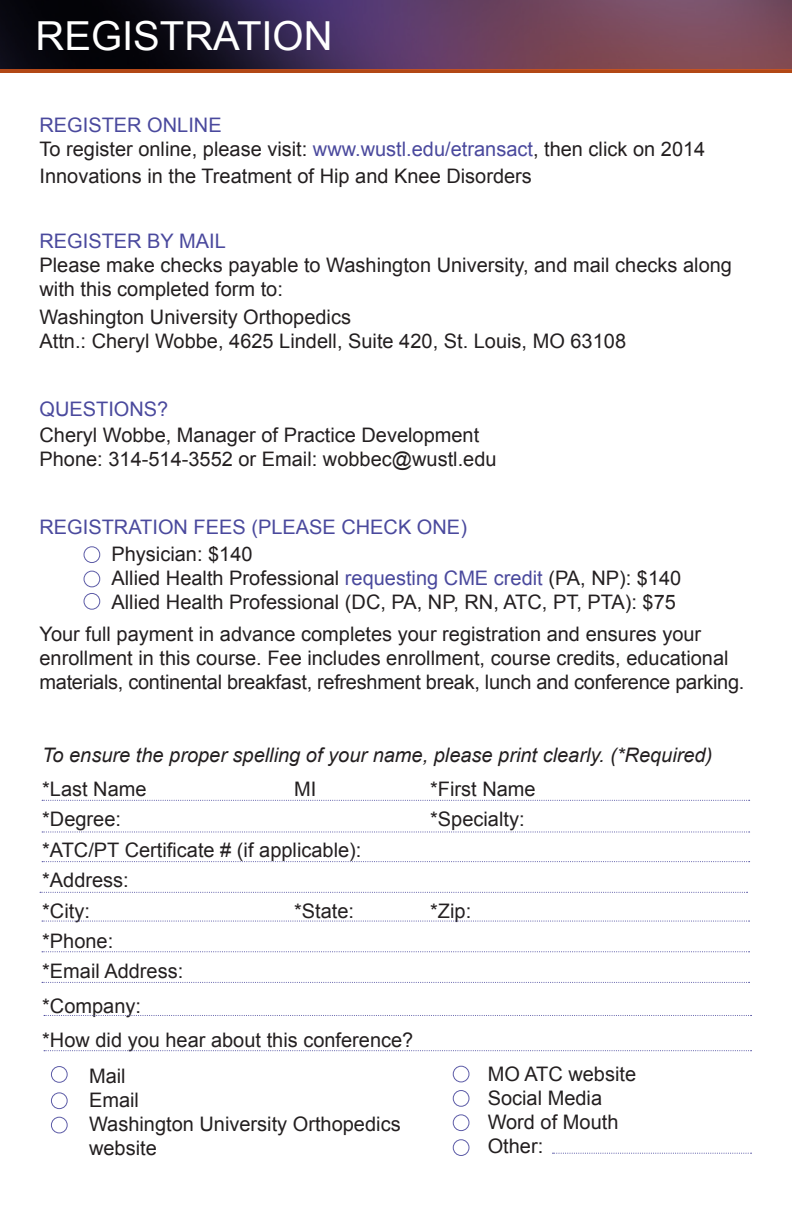
<style>
.page{position:relative;width:792px;height:1224px;background:#fff}
.page>*{position:absolute;margin:0;border:0;box-sizing:border-box;transform-origin:0 0}
.t1{font:40px "Arial";color:#fff}
.t2{font:20px/24px "Arial";color:#231f20}
.t3{font:italic 20px "Arial";color:#231f20}
.t4{font:20px "Arial";color:#4a499d}
.s1{color:#4a499d}
</style>
<div class="page">
<img style="left:0;top:0;width:792px;height:69px">
<svg style="left:42px;top:831px;width:708px;height:1px"></svg>
<svg style="left:42px;top:800px;width:708px;height:1px"></svg>
<svg style="left:42px;top:861px;width:708px;height:1px"></svg>
<svg style="left:40px;top:892px;width:708px;height:1px"></svg>
<svg style="left:42px;top:921px;width:708px;height:1px"></svg>
<svg style="left:44px;top:1015px;width:708px;height:1px"></svg>
<svg style="left:44px;top:1050px;width:708px;height:1px"></svg>
<svg style="left:552px;top:1153px;width:200px;height:1px"></svg>
<svg style="left:42px;top:951px;width:708px;height:1px"></svg>
<svg style="left:42px;top:982px;width:708px;height:1px"></svg>
<div style="left:84px;top:547px;width:16px;height:16px;border:1px solid #4a499d;border-radius:50%"></div>
<div style="left:84px;top:571px;width:16px;height:16px;border:1px solid #4a499d;border-radius:50%"></div>
<div style="left:84px;top:593px;width:16px;height:16px;border:1px solid #4a499d;border-radius:50%"></div>
<div style="left:51px;top:1066px;width:16px;height:17px;border:1px solid #4a499d;border-radius:50%"></div>
<div style="left:453px;top:1066px;width:16px;height:16px;border:1px solid #4a499d;border-radius:50%"></div>
<div style="left:51px;top:1093px;width:16px;height:16px;border:1px solid #4a499d;border-radius:50%"></div>
<div style="left:453px;top:1090px;width:16px;height:17px;border:1px solid #4a499d;border-radius:50%"></div>
<div style="left:51px;top:1117px;width:16px;height:16px;border:1px solid #4a499d;border-radius:50%"></div>
<div style="left:453px;top:1115px;width:16px;height:16px;border:1px solid #4a499d;border-radius:50%"></div>
<div style="left:453px;top:1139px;width:16px;height:17px;border:1px solid #4a499d;border-radius:50%"></div>
<svg style="left:0;top:69px;width:792px;height:4px;background:#b44918"></svg>
<p class="t1" style="left:36px;top:9px;width:299px">REGISTRATION</p>
<p class="t4" style="left:40px;top:112px;width:184px">REGISTER ONLINE</p>
<p class="t2" style="left:40px;top:138px;width:667px">To register online, please visit: <span class="s1">www.wustl.edu/etransact</span>, then click on 2014</p>
<p class="t2" style="left:40px;top:164px;width:494px">Innovations in the Treatment of Hip and Knee Disorders</p>
<p class="t4" style="left:40px;top:227px;width:188px">REGISTER BY MAIL</p>
<p class="t2" style="left:40px;top:253px;width:694px">Please make checks payable to Washington University, and mail checks along with this completed form to:</p>
<p class="t2" style="left:40px;top:305px;width:588px">Washington University Orthopedics<br>Attn.: Cheryl Wobbe, 4625 Lindell, Suite 420, St. Louis, MO 63108</p>
<p class="t2" style="left:40px;top:397px;width:441px;line-height:25.2px"><span class="s1">QUESTIONS?<br></span>Cheryl Wobbe, Manager of Practice Development</p>
<p class="t2" style="left:40px;top:447px;width:459px">Phone: 314-514-3552 or Email: wobbec@wustl.edu</p>
<p class="t4" style="left:40px;top:514px;width:429px">REGISTRATION FEES (PLEASE CHECK ONE)</p>
<p class="t2" style="left:112px;top:542px;width:143px">Physician: $140</p>
<p class="t2" style="left:112px;top:566px;width:571px">Allied Health Professional <span class="s1">requesting CME credit</span> (PA, NP): $140</p>
<p class="t2" style="left:112px;top:590px;width:566px">Allied Health Professional (DC, PA, NP, RN, ATC, PT, PTA): $75</p>
<p class="t2" style="left:40px;top:622px;width:663px">Your full payment in advance completes your registration and ensures your</p>
<p class="t2" style="left:40px;top:646px;width:706px">enrollment in this course. Fee includes enrollment, course credits, educational materials, continental breakfast, refreshment break, lunch and conference parking.</p>
<p class="t3" style="left:42px;top:742px;width:672px">To ensure the proper spelling of your name, please print clearly. (*Required)</p>
<p class="t2" style="left:42px;top:777px;width:106px">*Last Name</p>
<p class="t2" style="left:294px;top:777px;width:24px">MI</p>
<p class="t2" style="left:430px;top:777px;width:107px">*First Name</p>
<p class="t2" style="left:42px;top:808px;width:80px">*Degree:</p>
<p class="t2" style="left:430px;top:808px;width:96px">*Specialty:</p>
<p class="t2" style="left:42px;top:838px;width:321px">*ATC/PT Certificate # (if applicable):</p>
<p class="t2" style="left:42px;top:868px;width:88px">*Address:</p>
<p class="t2" style="left:42px;top:899px;width:49px">*City:</p>
<p class="t2" style="left:294px;top:899px;width:62px">*State:</p>
<p class="t2" style="left:430px;top:899px;width:43px">*Zip:</p>
<p class="t2" style="left:42px;top:929px;width:73px">*Phone:</p>
<p class="t2" style="left:42px;top:960px;width:143px">*Email Address:</p>
<p class="t2" style="left:42px;top:994px;width:100px">*Company:</p>
<p class="t2" style="left:42px;top:1028px;width:373px">*How did you hear about this conference?</p>
<p class="t2" style="left:89px;top:1064px;width:38px">Mail</p>
<p class="t2" style="left:89px;top:1088px;width:51px">Email</p>
<p class="t2" style="left:89px;top:1112px;width:313px">Washington University Orthopedics website</p>
<p class="t2" style="left:488px;top:1062px;width:150px">MO ATC website</p>
<p class="t2" style="left:488px;top:1086px;width:116px">Social Media</p>
<p class="t2" style="left:488px;top:1110px;width:132px">Word of Mouth<br>Other:</p>
</div>
